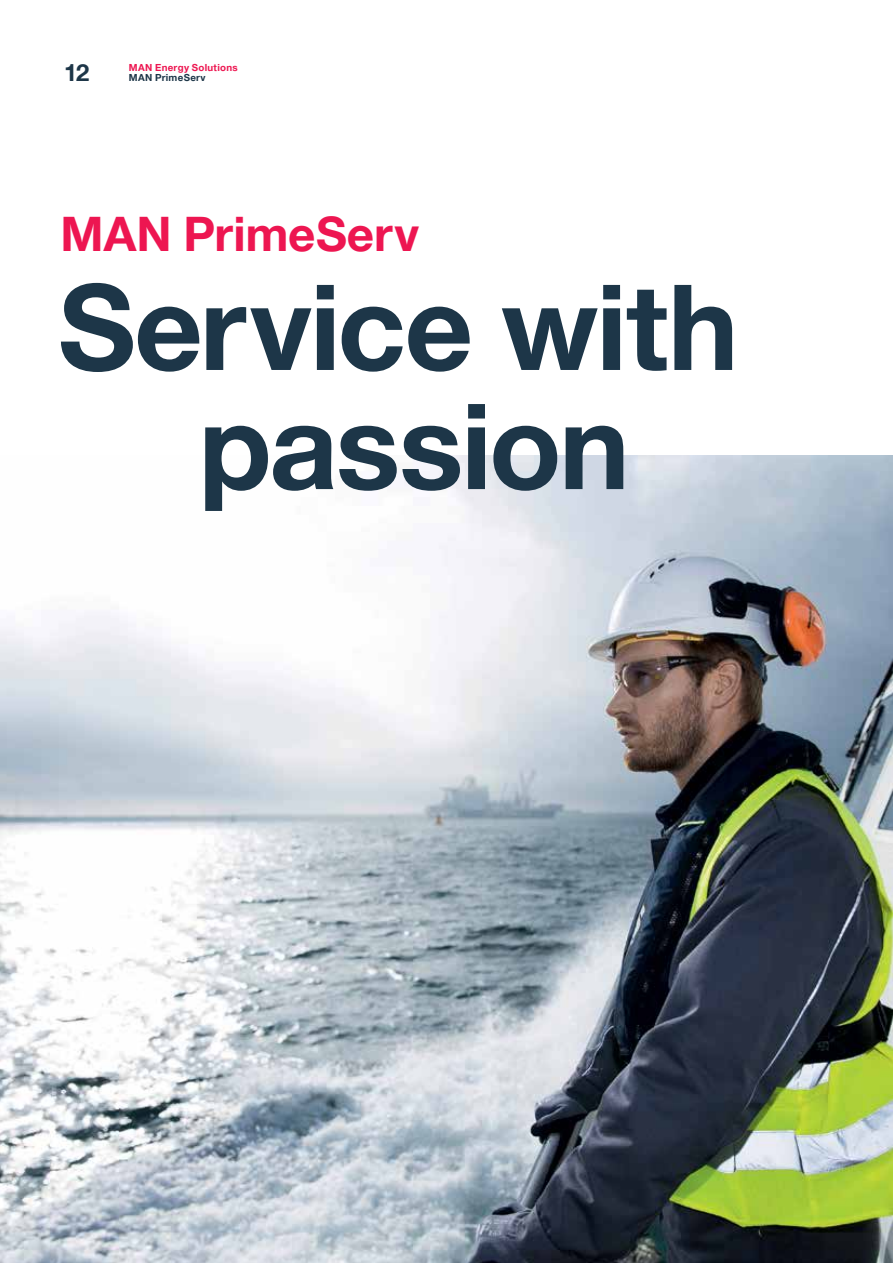
<style>
.page{position:relative;width:893px;height:1263px;background:#fff}
.page>*{position:absolute;margin:0;border:0;box-sizing:border-box;transform-origin:0 0}
.t1{font:700 119.1px/119.1px "Man Global";letter-spacing:-.015em;color:#1d3648;text-align:center}
.t2{font:700 47.55px "Man Global";color:#ed1651}
.t3{font:700 24px "Man Global";color:#1d3648}
.t4{font:700 9.75px "Man Global";letter-spacing:.03em;color:#ed1651}
.t5{font:700 9.75px "Man Global";letter-spacing:.03em;color:#1d3648}
</style>
<div class="page">
<img style="left:0;top:455px;width:893px;height:808px">
<h3 class="t3" style="left:64px;top:59px;width:27px">12</h3>
<p class="t4" style="left:129px;top:62px;width:110px">MAN Energy Solutions</p>
<p class="t5" style="left:129px;top:72px;width:78px">MAN PrimeServ</p>
<h2 class="t2" style="left:61px;top:207px;width:360px">MAN PrimeServ</h2>
<h1 class="t1" style="left:58px;top:269px;width:682px">Service with passion</h1>
</div>
